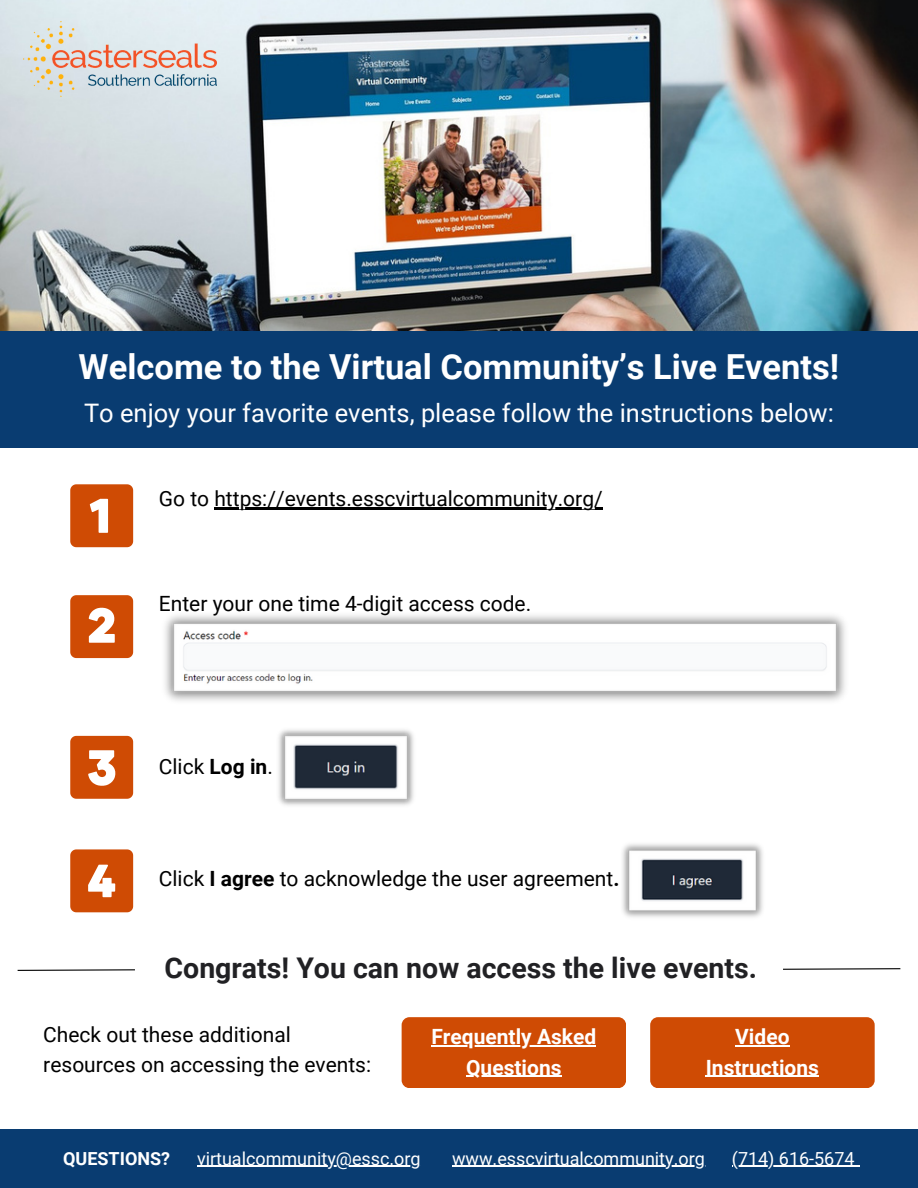
<style>
.page{position:relative;width:918px;height:1188px;background:#fff}
.page>*{position:absolute;margin:0;border:0;box-sizing:border-box;transform-origin:0 0}
.t1{font:700 34.5px "Roboto";color:#fff}
.t2{font:700 28.5px "Roboto";color:#212124}
.t3{font:25.5px "Roboto";color:#fff}
.t4{font:21px/30.3px "Roboto";color:#000}
.t5{font:700 21px/30.3px "Roboto";color:#fff;text-align:center}
.t6{font:18px "Roboto";color:#fff}
.t7{font:700 18px "Roboto";color:#fff}
.s1{font-weight:700}
</style>
<div class="page">
<img style="left:0;top:0;width:918px;height:331px">
<div style="left:0;top:331px;width:918px;height:116px;background:#093c71"></div>
<img style="left:24px;top:21px;width:192px;height:76px">
<div style="left:0;top:1130px;width:918px;height:58px;background:#093c71"></div>
<hr style="left:197px;top:1166px;width:224px;height:1px;background:#fff">
<hr style="left:452px;top:1166px;width:253px;height:1px;background:#fff">
<hr style="left:732px;top:1166px;width:123px;height:1px;background:#fff">
<img style="left:76px;top:607px;width:769px;height:94px">
<hr style="left:214px;top:507px;width:389px;height:2px;background:#000">
<img style="left:278px;top:729px;width:136px;height:77px">
<svg style="left:70px;top:484px;width:63px;height:63px"></svg>
<svg style="left:70px;top:595px;width:63px;height:63px"></svg>
<svg style="left:70px;top:736px;width:63px;height:63px"></svg>
<svg style="left:70px;top:849px;width:63px;height:63px"></svg>
<div style="left:402px;top:1017px;width:224px;height:71px;background:#cf4b04;border-radius:8px"></div>
<hr style="left:431px;top:1045px;width:165px;height:1px;background:#fff">
<hr style="left:466px;top:1076px;width:96px;height:1px;background:#fff">
<div style="left:650px;top:1017px;width:225px;height:71px;background:#cf4b04;border-radius:8px"></div>
<hr style="left:735px;top:1045px;width:55px;height:1px;background:#fff">
<hr style="left:706px;top:1076px;width:113px;height:1px;background:#fff">
<img style="left:622px;top:844px;width:141px;height:73px">
<svg style="left:17px;top:969px;width:118px;height:2px"></svg>
<svg style="left:783px;top:968px;width:118px;height:2px"></svg>
<h3 class="t1" style="left:79px;top:347px;width:762px">Welcome to the Virtual Community’s Live Events!</h3>
<h3 class="t3" style="left:84px;top:398px;width:751px">To enjoy your favorite events, please follow the instructions below:</h3>
<p class="t4" style="left:159px;top:483px;width:445px">Go to https://events.esscvirtualcommunity.org/</p>
<p class="t4" style="left:159px;top:589px;width:374px">Enter your one time 4-digit access code.</p>
<p class="t4" style="left:159px;top:751px;width:115px">Click <span class="s1">Log in</span>.</p>
<p class="t4" style="left:159px;top:864px;width:462px">Click <span class="s1">I agree</span> to acknowledge the user agreement<span class="s1">.</span></p>
<h3 class="t2" style="left:165px;top:952px;width:594px">Congrats! You can now access the live events.</h3>
<p class="t4" style="left:43px;top:1020px;width:329px">Check out these additional resources on accessing the events:</p>
<p class="t5" style="left:431px;top:1022px;width:166px">Frequently Asked</p>
<p class="t5" style="left:466px;top:1052px;width:97px">Questions</p>
<h1 class="t5" style="left:706px;top:1022px;width:115px">Video<br>Instructions</h1>
<h2 class="t7" style="left:63px;top:1148px;width:108px">QUESTIONS?</h2>
<p class="t6" style="left:197px;top:1148px;width:225px">virtualcommunity@essc.org</p>
<h4 class="t6" style="left:452px;top:1148px;width:254px">www.esscvirtualcommunity.org</h4>
<h4 class="t6" style="left:732px;top:1148px;width:124px">(714) 616-5674</h4>
</div>
